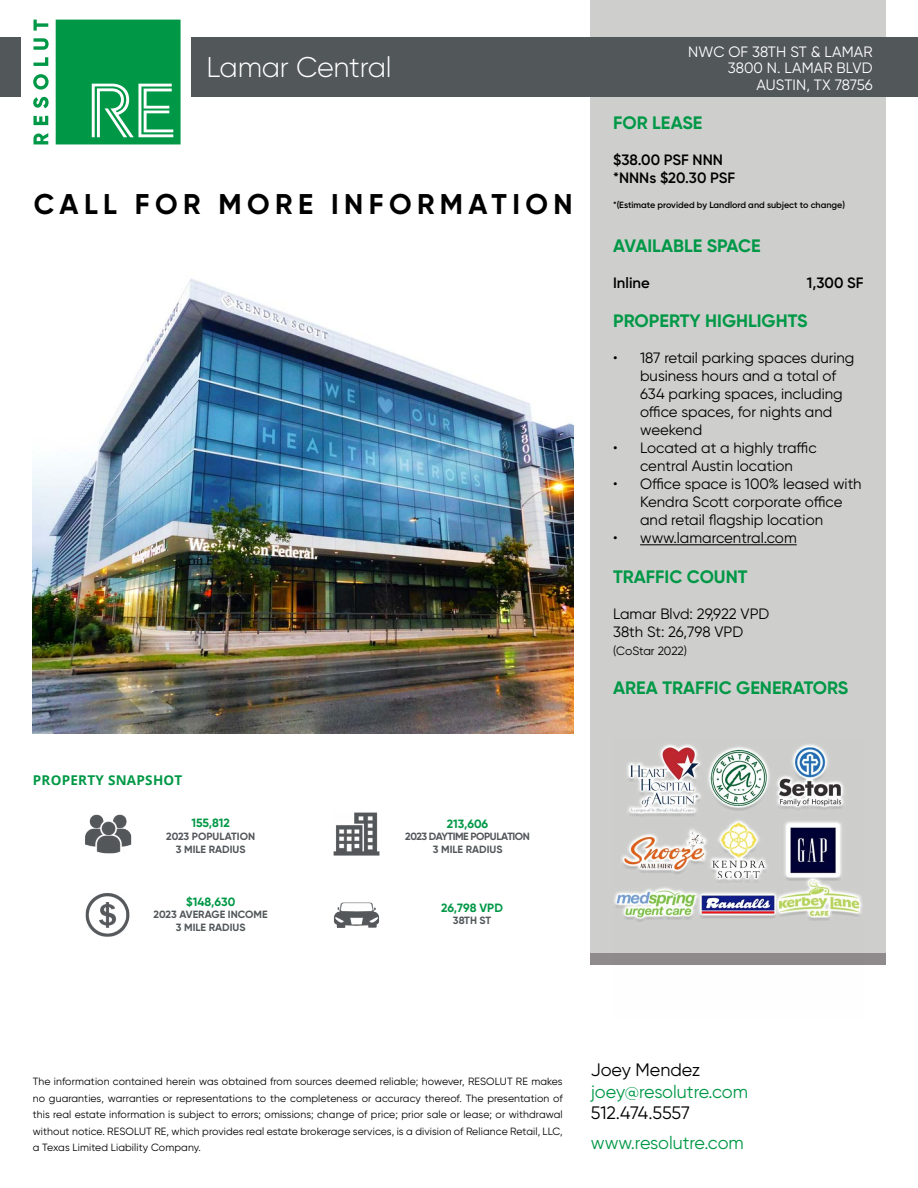
<style>
.page{position:relative;width:918px;height:1188px;background:#fff}
.page>*{position:absolute;margin:0;border:0;box-sizing:border-box;transform-origin:0 0}
.t1{font:700 28.5px "Gilroy";letter-spacing:.19em;color:#000}
.t2{font:300 28.5px "Gilroy";letter-spacing:-.01em;color:#fff}
.t3{font:700 18px "Gilroy";color:#009846}
.t4{font:18px "Gilroy";color:#009846}
.t5{font:18px "Gilroy";letter-spacing:-.01em;color:#000}
.t6{font:15px/18px "Gilroy";color:#000}
.t7{font:15px/16.5px "Gilroy";letter-spacing:.01em;color:#fff;text-align:right}
.t8{font:600 15px/18px "Gilroy";color:#000}
.t9{font:700 13.5px "Open Sans";letter-spacing:.02em;color:#009846}
.t10{font:700 12px "Gilroy";color:#009846}
.t11{font:12px "Gilroy";letter-spacing:-.005em;color:#000}
.t12{font:10.5px/16.5px "Gilroy";letter-spacing:.01em;color:#000;text-align:justify}
.t13{font:700 10.5px/12.6px "Gilroy";color:#52575a;text-align:center}
.t14{font:700 10.5px/12.6px "Gilroy";letter-spacing:-.04em;color:#52575a;text-align:center}
.t15{font:600 9px "Gilroy";color:#000}
</style>
<div class="page">
<div style="left:591px;top:0;width:295px;height:954px;background:#cecfcd"></div>
<div style="left:590px;top:953px;width:296px;height:12px;background:#8f8b8c"></div>
<div style="left:0;top:37px;width:918px;height:60px;background:#52575a"></div>
<div style="left:22px;top:14px;width:169px;height:134px;background:#fff"></div>
<svg style="left:33px;top:20px;width:148px;height:124px"></svg>
<img style="left:85px;top:814px;width:47px;height:40px">
<img style="left:85px;top:893px;width:45px;height:44px">
<img style="left:333px;top:812px;width:47px;height:44px">
<img style="left:333px;top:902px;width:47px;height:26px">
<img style="left:614px;top:744px;width:248px;height:178px">
<hr style="left:640px;top:544px;width:157px;height:1px;background:#000">
<img style="left:33px;top:278px;width:541px;height:455px">
<h1 class="t2" style="left:207px;top:49px;width:187px">Lamar Central</h1>
<h1 class="t1" style="left:34px;top:186px;width:540px">CALL FOR MORE INFORMATION</h1>
<p class="t9" style="left:33px;top:771px;width:151px">PROPERTY SNAPSHOT</p>
<p class="t10" style="left:192px;top:816px;width:40px">155,812</p>
<p class="t13" style="left:166px;top:830px;width:90px">2023 POPULATION<br>3 MILE RADIUS</p>
<p class="t10" style="left:186px;top:894px;width:51px">$148,630</p>
<p class="t13" style="left:154px;top:908px;width:116px">2023 AVERAGE INCOME<br>3 MILE RADIUS</p>
<p class="t10" style="left:447px;top:816px;width:43px">213,606</p>
<p class="t14" style="left:405px;top:830px;width:126px">2023 DAYTIME POPULATION<br>3 MILE RADIUS</p>
<p class="t10" style="left:441px;top:900px;width:63px">26,798 VPD</p>
<p class="t13" style="left:453px;top:914px;width:40px">38TH ST</p>
<h3 class="t7" style="left:688px;top:43px;width:186px">NWC OF 38TH ST &amp; LAMAR<br>3800 N. LAMAR BLVD<br>AUSTIN, TX 78756</h3>
<h2 class="t3" style="left:613px;top:112px;width:91px">FOR LEASE</h2>
<h3 class="t8" style="left:613px;top:151px;width:124px">$38.00 PSF NNN *NNNs $20.30 PSF</h3>
<p class="t15" style="left:613px;top:200px;width:233px">*(Estimate provided by Landlord and subject to change)</p>
<h2 class="t3" style="left:613px;top:234px;width:149px">AVAILABLE SPACE</h2>
<h3 class="t8" style="left:613px;top:273px;width:38px">Inline</h3>
<h3 class="t8" style="left:807px;top:273px;width:58px">1,300 SF</h3>
<h2 class="t3" style="left:613px;top:310px;width:196px">PROPERTY HIGHLIGHTS</h2>
<h3 class="t6" style="left:640px;top:349px;width:216px;text-indent:-27px">• 187 retail parking spaces during business hours and a total of<br>634 parking spaces, including office spaces, for nights and weekend</h3>
<h3 class="t6" style="left:613px;top:439px;width:205px;text-align:center">• Located at a highly traffic central Austin location</h3>
<h3 class="t6" style="left:640px;top:475px;width:223px;text-indent:-27px">• Office space is 100% leased with<br>Kendra Scott corporate office and retail flagship location</h3>
<h3 class="t6" style="left:613px;top:529px;width:185px">• www.lamarcentral.com</h3>
<h2 class="t3" style="left:613px;top:565px;width:136px">TRAFFIC COUNT</h2>
<h3 class="t6" style="left:613px;top:604px;width:158px">Lamar Blvd: 29,922 VPD<br>38th St: 26,798 VPD</h3>
<p class="t11" style="left:613px;top:643px;width:76px">(CoStar 2022)</p>
<h2 class="t3" style="left:613px;top:677px;width:237px">AREA TRAFFIC GENERATORS</h2>
<p class="t12" style="left:33px;top:1073px;width:532px">The information contained herein was obtained from sources deemed reliable; however, RESOLUT RE makes no guaranties, warranties or representations to the completeness or accuracy thereof. The presentation of this real estate information is subject to errors; omissions; change of price; prior sale or lease; or withdrawal without notice. RESOLUT RE, which provides real estate brokerage services, is a division of Reliance Retail, LLC, a Texas Limited Liability Company.</p>
<h2 class="t5" style="left:591px;top:1059px;width:111px">Joey Mendez</h2>
<h2 class="t4" style="left:591px;top:1081px;width:159px">joey@resolutre.com</h2>
<h2 class="t5" style="left:591px;top:1102px;width:101px">512.474.5557</h2>
<h2 class="t4" style="left:591px;top:1132px;width:155px">www.resolutre.com</h2>
</div>
